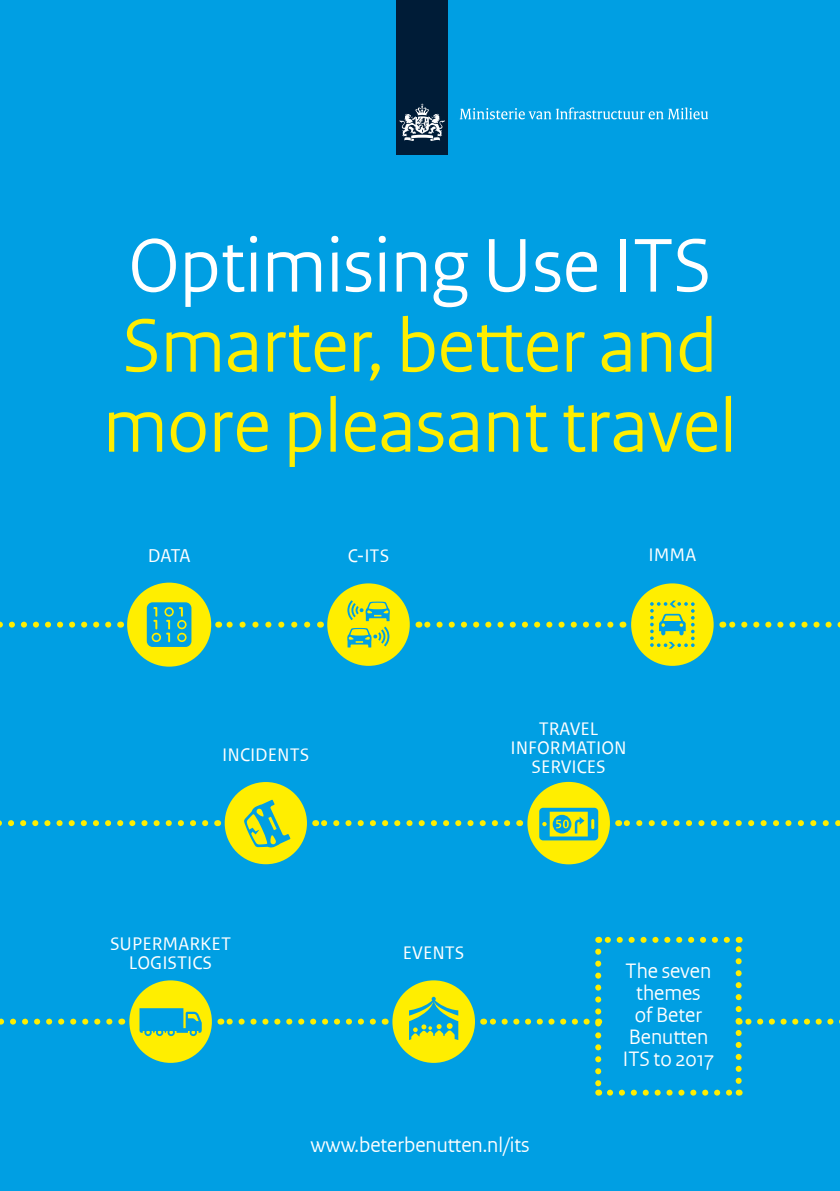
<style>
.page{position:relative;width:840px;height:1191px;background:#fff}
.page>*{position:absolute;margin:0;border:0;box-sizing:border-box;transform-origin:0 0}
.t1{font:80px "Rijksoverheid Sans Heading TT";color:#fe0}
.t2{font:80px "Rijksoverheid Sans Heading TT";color:#fff}
.t3{font:22px "Rijksoverheid Sans Heading TT";color:#fff}
.t4{font:19.6px "Rijksoverheid Sans Text TT";color:#fff}
.t5{font:19.2px "Rijksoverheid Sans Text TT";color:#fff}
</style>
<div class="page">
<div style="left:0;top:0;width:839px;height:1191px;background:#009fe3"></div>
<svg style="left:0;top:820px;width:205px;height:6px"></svg>
<svg style="left:315px;top:820px;width:192px;height:6px"></svg>
<svg style="left:624px;top:820px;width:216px;height:6px"></svg>
<svg style="left:0;top:621px;width:108px;height:6px"></svg>
<svg style="left:218px;top:621px;width:89px;height:6px"></svg>
<svg style="left:418px;top:621px;width:192px;height:6px"></svg>
<svg style="left:722px;top:621px;width:118px;height:6px"></svg>
<svg style="left:0;top:1018px;width:109px;height:6px"></svg>
<svg style="left:220px;top:1018px;width:153px;height:6px"></svg>
<svg style="left:483px;top:1018px;width:103px;height:6px"></svg>
<div style="left:127px;top:582px;width:84px;height:84px;background:#fe0;border-radius:50%"></div>
<svg style="left:147px;top:602px;width:44px;height:45px;background:#27abbf"></svg>
<div style="left:224px;top:782px;width:83px;height:82px;background:#fe0;border-radius:50%"></div>
<svg style="left:244px;top:799px;width:46px;height:49px"></svg>
<div style="left:527px;top:782px;width:82px;height:82px;background:#fe0;border-radius:50%"></div>
<svg style="left:539px;top:807px;width:59px;height:33px"></svg>
<div style="left:327px;top:583px;width:82px;height:83px;background:#fe0;border-radius:50%"></div>
<svg style="left:347px;top:600px;width:42px;height:47px"></svg>
<div style="left:392px;top:980px;width:82px;height:82px;background:#fe0;border-radius:50%"></div>
<svg style="left:409px;top:996px;width:49px;height:44px"></svg>
<div style="left:630px;top:583px;width:83px;height:83px;background:#fe0;border-radius:50%"></div>
<svg style="left:650px;top:600px;width:44px;height:48px"></svg>
<svg style="left:609px;top:1089px;width:123px;height:6px"></svg>
<svg style="left:595px;top:951px;width:6px;height:144px"></svg>
<svg style="left:735px;top:937px;width:105px;height:144px"></svg>
<svg style="left:598px;top:937px;width:128px;height:6px"></svg>
<div style="left:129px;top:980px;width:83px;height:82px;background:#fe0;border-radius:50%"></div>
<svg style="left:139px;top:1008px;width:63px;height:28px"></svg>
<div style="left:396px;top:0;width:51px;height:154px;background:#001c37"></div>
<svg style="left:399px;top:104px;width:45px;height:37px"></svg>
<svg style="left:459px;top:107px;width:248px;height:12px"></svg>
<p class="t2" style="left:128px;top:219px;width:584px">Optimising Use ITS</p>
<p class="t1" style="left:123px;top:299px;width:596px">Smarter, better and</p>
<p class="t1" style="left:103px;top:379px;width:635px">more pleasant travel</p>
<p class="t4" style="left:148px;top:544px;width:44px">DATA</p>
<p class="t5" style="left:347px;top:545px;width:43px">C-ITS</p>
<p class="t5" style="left:222px;top:744px;width:88px">INCIDENTS</p>
<p class="t5" style="left:648px;top:544px;width:49px">IMMA</p>
<p class="t5" style="left:538px;top:717px;width:61px">TRAVEL</p>
<p class="t5" style="left:510px;top:736px;width:118px">INFORMATION</p>
<p class="t5" style="left:531px;top:755px;width:76px">SERVICES</p>
<p class="t5" style="left:110px;top:932px;width:122px">SUPERMARKET</p>
<p class="t5" style="left:129px;top:951px;width:85px">LOGISTICS</p>
<p class="t5" style="left:402px;top:942px;width:63px">EVENTS</p>
<p class="t3" style="left:625px;top:957px;width:87px">The seven</p>
<p class="t3" style="left:636px;top:979px;width:66px">themes</p>
<p class="t3" style="left:634px;top:1001px;width:69px">of Beter</p>
<p class="t3" style="left:628px;top:1023px;width:81px">Benutten</p>
<p class="t3" style="left:622px;top:1045px;width:93px">ITS to 2017</p>
<p class="t3" style="left:310px;top:1132px;width:221px">www.beterbenutten.nl/its</p>
</div>
